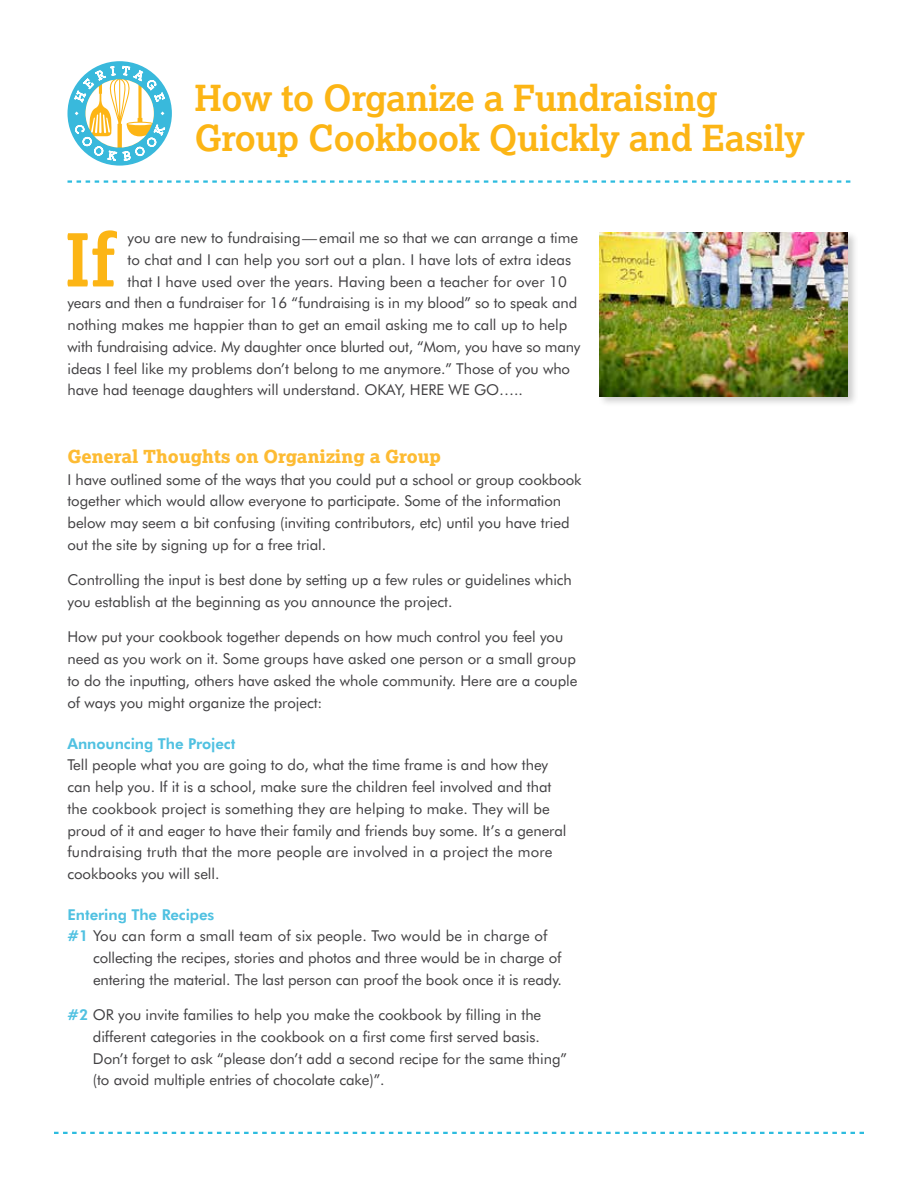
<style>
.page{position:relative;width:918px;height:1188px;background:#fff}
.page>*{position:absolute;margin:0;border:0;box-sizing:border-box;transform-origin:0 0}
.t1{font:700 36px/40.5px "Lexia";letter-spacing:-.01em;color:#fcb515}
.t2{font:800 18px "Lexia";color:#fdbb33}
.t3{font:15px/21.8px "Futura BT";letter-spacing:-.005em;color:#414042}
.t4{font:800 15px "Futura BT";letter-spacing:-.005em;color:#50c1e1}
.s1{font-weight:800;color:#50c1e1}
</style>
<div class="page">
<svg style="left:54px;top:1132px;width:810px;height:2px"></svg>
<div style="left:68px;top:61px;width:104px;height:105px;background:#39b9dc;border-radius:50%"></div>
<svg style="left:75px;top:65px;width:90px;height:96px"></svg>
<div style="left:597px;top:230px;width:262px;height:177px;background:#000;opacity:.2"></div>
<img style="left:599px;top:232px;width:249px;height:164px">
<svg style="left:68px;top:180px;width:782px;height:3px"></svg>
<svg style="left:68px;top:230px;width:49px;height:56px"></svg>
<h1 class="t1" style="left:194px;top:77px;width:612px">How to Organize a Fundraising<br>Group Cookbook Quickly and Easily</h1>
<p class="t3" style="left:128px;top:227px;width:452px">you are new to fundraising—email me so that we can arrange a time</p>
<p class="t3" style="left:127px;top:248px;width:445px">to chat and I can help you sort out a plan. I have lots of extra ideas</p>
<p class="t3" style="left:127px;top:270px;width:441px">that I have used over the years. Having been a teacher for over 10</p>
<p class="t3" style="left:67px;top:292px;width:511px">years and then a fundraiser for 16 “fundraising is in my blood” so to speak and</p>
<p class="t3" style="left:67px;top:314px;width:501px">nothing makes me happier than to get an email asking me to call up to help</p>
<p class="t3" style="left:67px;top:335px;width:514px">with fundraising advice. My daughter once blurted out, “Mom, you have so many</p>
<p class="t3" style="left:67px;top:357px;width:504px">ideas I feel like my problems don’t belong to me anymore.” Those of you who</p>
<p class="t3" style="left:67px;top:379px;width:457px">have had teenage daughters will understand. OKAY, HERE WE GO…..</p>
<p class="t2" style="left:68px;top:445px;width:375px">General Thoughts on Organizing a Group</p>
<p class="t3" style="left:68px;top:468px;width:516px">I have outlined some of the ways that you could put a school or group cookbook together which would allow everyone to participate. Some of the information below may seem a bit confusing (inviting contributors, etc) until you have tried out the site by signing up for a free trial.</p>
<p class="t3" style="left:68px;top:569px;width:506px">Controlling the input is best done by setting up a few rules or guidelines which you establish at the beginning as you announce the project.</p>
<p class="t3" style="left:68px;top:626px;width:512px">How put your cookbook together depends on how much control you feel you need as you work on it. Some groups have asked one person or a small group to do the inputting, others have asked the whole community. Here are a couple of ways you might organize the project:</p>
<p class="t4" style="left:68px;top:734px;width:169px">Announcing The Project</p>
<p class="t3" style="left:68px;top:754px;width:500px">Tell people what you are going to do, what the time frame is and how they can help you. If it is a school, make sure the children feel involved and that the cookbook project is something they are helping to make. They will be proud of it and eager to have their family and friends buy some. It’s a general fundraising truth that the more people are involved in a project the more cookbooks you will sell.</p>
<p class="t4" style="left:68px;top:905px;width:148px">Entering The Recipes</p>
<p class="t3" style="left:68px;top:925px;width:482px"><span class="s1">#1</span> You can form a small team of six people. Two would be in charge of</p>
<p class="t3" style="left:93px;top:947px;width:470px">collecting the recipes, stories and photos and three would be in charge of</p>
<p class="t3" style="left:93px;top:968px;width:470px">entering the material. The last person can proof the book once it is ready.</p>
<p class="t3" style="left:93px;top:1004px;width:476px;text-indent:-25px"><span class="s1">#2</span> OR you invite families to help you make the cookbook by filling in the different categories in the cookbook on a first come first served basis.<br>Don’t forget to ask “please don’t add a second recipe for the same thing” (to avoid multiple entries of chocolate cake)”.</p>
</div>
